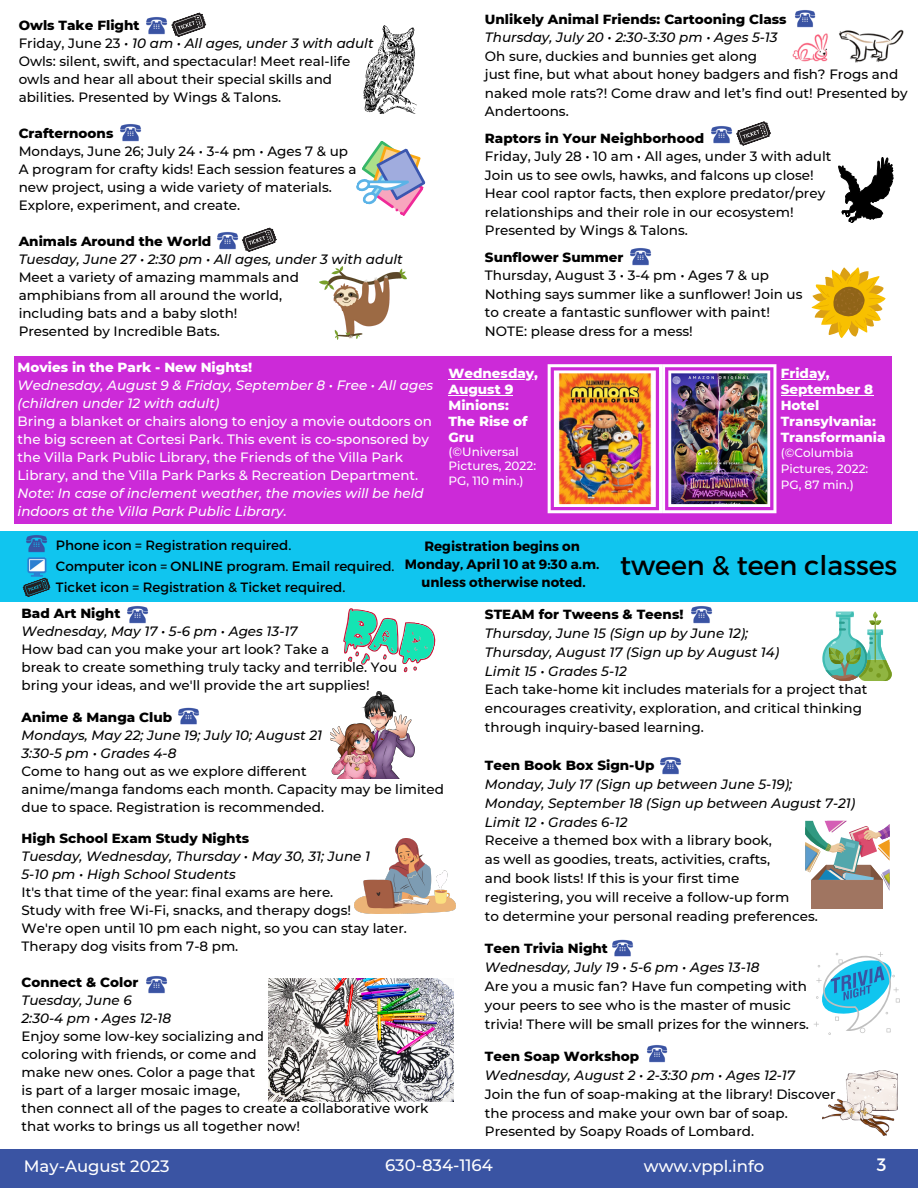
<style>
.page{position:relative;width:918px;height:1188px;background:#fff}
.page>*{position:absolute;margin:0;border:0;box-sizing:border-box;transform-origin:0 0}
.t1{font:27px "Montserrat";color:#000}
.t2{font:18px "Montserrat";color:#fff}
.t3{font:500 16.5px "Montserrat";color:#fff}
.t4{font:500 13.5px/18px "Montserrat";color:#000}
.t5{font:italic 500 13.5px/18.9px "Montserrat";color:#000}
.t6{font:800 13.5px "Montserrat";color:#000}
.t7{font:500 13.5px/18px "Montserrat";color:#fff}
.t8{font:italic 500 13.5px/18px "Montserrat";color:#fff}
.t9{font:13.5px/21px "Montserrat";color:#000}
.t10{font:800 13.5px/16px "Montserrat";color:#fff}
.t11{font:700 13.5px/18px "Montserrat";color:#000;text-align:center}
.t12{font:500 12px/14.5px "Montserrat";color:#fff}
.s1{font-weight:800}
.s2{font-style:italic}
</style>
<div class="page">
<div style="left:0;top:1150px;width:918px;height:38px;background:#3a54a3"></div>
<div style="left:0;top:531px;width:918px;height:71px;background:#10c5ef"></div>
<img style="left:330px;top:692px;width:84px;height:86px">
<img style="left:612px;top:939px;width:21px;height:18px">
<div style="left:811px;top:880px;width:72px;height:29px;background:#a07561"></div>
<img style="left:805px;top:821px;width:85px;height:70px">
<img style="left:647px;top:1045px;width:21px;height:18px">
<img style="left:178px;top:707px;width:21px;height:18px">
<img style="left:120px;top:124px;width:22px;height:18px">
<img style="left:146px;top:976px;width:22px;height:18px">
<img style="left:660px;top:757px;width:22px;height:18px">
<div style="left:14px;top:356px;width:877px;height:168px;background:#cc2ad8"></div>
<img style="left:548px;top:364px;width:228px;height:149px">
<img style="left:127px;top:606px;width:22px;height:18px">
<svg style="left:171px;top:12px;width:36px;height:25px"></svg>
<img style="left:146px;top:17px;width:22px;height:18px">
<svg style="left:736px;top:121px;width:35px;height:25px"></svg>
<img style="left:711px;top:126px;width:22px;height:18px">
<svg style="left:242px;top:227px;width:35px;height:25px"></svg>
<img style="left:217px;top:232px;width:22px;height:18px">
<img style="left:630px;top:248px;width:22px;height:18px">
<svg style="left:363px;top:25px;width:54px;height:89px"></svg>
<img style="left:319px;top:267px;width:88px;height:73px">
<svg style="left:838px;top:157px;width:55px;height:66px"></svg>
<svg style="left:356px;top:141px;width:70px;height:75px"></svg>
<img style="left:822px;top:1070px;width:76px;height:66px">
<svg style="left:822px;top:612px;width:70px;height:69px"></svg>
<img style="left:691px;top:606px;width:22px;height:18px">
<img style="left:355px;top:838px;width:101px;height:76px">
<img style="left:269px;top:979px;width:184px;height:122px">
<svg style="left:814px;top:952px;width:86px;height:83px"></svg>
<svg style="left:811px;top:267px;width:75px;height:71px"></svg>
<img style="left:792px;top:10px;width:112px;height:53px">
<svg style="left:343px;top:608px;width:93px;height:65px"></svg>
<img style="left:26px;top:535px;width:21px;height:18px">
<img style="left:27px;top:557px;width:20px;height:19px">
<svg style="left:22px;top:576px;width:29px;height:21px"></svg>
<hr style="left:449px;top:379px;width:89px;height:1px;background:#fff">
<hr style="left:449px;top:395px;width:64px;height:1px;background:#fff">
<hr style="left:781px;top:379px;width:49px;height:1px;background:#fff">
<hr style="left:781px;top:395px;width:92px;height:1px;background:#fff">
<p class="t4" style="left:19px;top:16px;width:356px"><span class="s1">Owls Take Flight<br></span>Friday, June 23 <span class="s2">• 10 am • All ages, under 3 with adult </span>Owls: silent, swift, and spectacular! Meet real-life owls and hear all about their special skills and abilities. Presented by Wings &amp; Talons.</p>
<p class="t6" style="left:19px;top:125px;width:96px">Crafternoons</p>
<p class="t4" style="left:19px;top:142px;width:339px">Mondays, June 26; July 24 • 3-4 pm • Ages 7 &amp; up A program for crafty kids! Each session features a new project, using a wide variety of materials.<br>Explore, experiment, and create.</p>
<p class="t6" style="left:19px;top:233px;width:194px">Animals Around the World</p>
<p class="t5" style="left:19px;top:250px;width:386px">Tuesday, June 27 • 2:30 pm • All ages, under 3 with adult</p>
<p class="t4" style="left:19px;top:268px;width:282px">Meet a variety of amazing mammals and amphibians from all around the world, including bats and a baby sloth!<br>Presented by Incredible Bats.</p>
<p class="t10" style="left:18px;top:359px;width:236px">Movies in the Park - New Nights!</p>
<p class="t8" style="left:18px;top:376px;width:417px">Wednesday, August 9 &amp; Friday, September 8 • Free • All ages (children under 12 with adult)</p>
<p class="t7" style="left:18px;top:412px;width:416px">Bring a blanket or chairs along to enjoy a movie outdoors on the big screen at Cortesi Park. This event is co-sponsored by the Villa Park Public Library, the Friends of the Villa Park Library, and the Villa Park Parks &amp; Recreation Department.</p>
<p class="t8" style="left:18px;top:484px;width:408px">Note: In case of inclement weather, the movies will be held indoors at the Villa Park Public Library.</p>
<p class="t6" style="left:485px;top:11px;width:303px">Unlikely Animal Friends: Cartooning Class</p>
<p class="t5" style="left:485px;top:28px;width:294px">Thursday, July 20 • 2:30-3:30 pm • Ages 5-13</p>
<p class="t4" style="left:485px;top:47px;width:424px;line-height:18.5px">Oh sure, duckies and bunnies get along<br>just fine, but what about honey badgers and fish? Frogs and naked mole rats?! Come draw and let’s find out! Presented by Andertoons.</p>
<p class="t6" style="left:485px;top:130px;width:221px">Raptors in Your Neighborhood</p>
<p class="t4" style="left:485px;top:147px;width:348px;line-height:18.5px">Friday, July 28 • 10 am • All ages, under 3 with adult Join us to see owls, hawks, and falcons up close!<br>Hear cool raptor facts, then explore predator/prey relationships and their role in our ecosystem!<br>Presented by Wings &amp; Talons.</p>
<p class="t6" style="left:485px;top:249px;width:140px">Sunflower Summer</p>
<p class="t4" style="left:485px;top:266px;width:319px;line-height:18.5px">Thursday, August 3 • 3-4 pm • Ages 7 &amp; up Nothing says summer like a sunflower! Join us to create a fantastic sunflower with paint!<br>NOTE: please dress for a mess!</p>
<p class="t10" style="left:449px;top:365px;width:91px">Wednesday,<br>August 9<br>Minions:<br>The Rise of<br>Gru</p>
<p class="t12" style="left:449px;top:444px;width:89px">(©Universal<br>Pictures, 2022:<br>PG, 110 min.)</p>
<p class="t10" style="left:781px;top:365px;width:106px">Friday,<br>September 8<br>Hotel<br>Transylvania:<br>Transformania</p>
<p class="t12" style="left:781px;top:445px;width:89px;line-height:16px">(©Columbia<br>Pictures, 2022:<br>PG, 87 min.)</p>
<p class="t9" style="left:56px;top:534px;width:340px">Phone icon = Registration required.<br>Computer icon = ONLINE program. Email required.<br>Ticket icon = Registration &amp; Ticket required.</p>
<p class="t11" style="left:405px;top:536px;width:196px">Registration begins on<br>Monday, April 10 at 9:30 a.m. unless otherwise noted.</p>
<h1 class="t1" style="left:620px;top:548px;width:279px">tween &amp; teen classes</h1>
<p class="t6" style="left:22px;top:605px;width:100px">Bad Art Night</p>
<p class="t5" style="left:22px;top:622px;width:278px">Wednesday, May 17 • 5-6 pm • Ages 13-17</p>
<p class="t4" style="left:22px;top:641px;width:377px">How bad can you make your art look? Take a<br>break to create something truly tacky and terrible. You bring your ideas, and we'll provide the art supplies!</p>
<p class="t6" style="left:22px;top:709px;width:152px">Anime &amp; Manga Club</p>
<p class="t5" style="left:22px;top:726px;width:302px;line-height:18px">Mondays, May 22; June 19; July 10; August 21<br>3:30-5 pm • Grades 4-8</p>
<p class="t4" style="left:22px;top:762px;width:424px">Come to hang out as we explore different<br>anime/manga fandoms each month. Capacity may be limited due to space. Registration is recommended.</p>
<p class="t6" style="left:22px;top:830px;width:229px">High School Exam Study Nights</p>
<p class="t5" style="left:22px;top:848px;width:350px;line-height:18px">Tuesday, Wednesday, Thursday • May 30, 31; June 1<br>5-10 pm • High School Students</p>
<p class="t4" style="left:22px;top:884px;width:387px">It's that time of the year: final exams are here.<br>Study with free Wi-Fi, snacks, and therapy dogs!<br>We're open until 10 pm each night, so you can stay later.<br>Therapy dog visits from 7-8 pm.</p>
<p class="t6" style="left:22px;top:974px;width:118px">Connect &amp; Color</p>
<p class="t5" style="left:22px;top:992px;width:151px;line-height:18px">Tuesday, June 6<br>2:30-4 pm • Ages 12-18</p>
<p class="t4" style="left:22px;top:1028px;width:409px">Enjoy some low-key socializing and<br>coloring with friends, or come and<br>make new ones. Color a page that<br>is part of a larger mosaic image,<br>then connect all of the pages to create a collaborative work that works to brings us all together now!</p>
<p class="t6" style="left:485px;top:606px;width:200px">STEAM for Tweens &amp; Teens!</p>
<p class="t5" style="left:485px;top:624px;width:296px">Thursday, June 15 (Sign up by June 12);<br>Thursday, August 17 (Sign up by August 14)<br>Limit 15 • Grades 5-12</p>
<p class="t4" style="left:485px;top:680px;width:384px;line-height:18.9px">Each take-home kit includes materials for a project that encourages creativity, exploration, and critical thinking through inquiry-based learning.</p>
<p class="t6" style="left:485px;top:757px;width:171px">Teen Book Box Sign-Up</p>
<p class="t5" style="left:485px;top:775px;width:372px">Monday, July 17 (Sign up between June 5-19);<br>Monday, September 18 (Sign up between August 7-21)<br>Limit 12 • Grades 6-12</p>
<p class="t4" style="left:485px;top:831px;width:334px;line-height:18.9px">Receive a themed box with a library book,<br>as well as goodies, treats, activities, crafts,<br>and book lists! If this is your first time registering, you will receive a follow-up form<br>to determine your personal reading preferences.</p>
<p class="t6" style="left:485px;top:940px;width:125px">Teen Trivia Night</p>
<p class="t5" style="left:485px;top:958px;width:276px">Wednesday, July 19 • 5-6 pm • Ages 13-18</p>
<p class="t4" style="left:485px;top:977px;width:326px;line-height:18.9px">Are you a music fan? Have fun competing with your peers to see who is the master of music trivia! There will be small prizes for the winners.</p>
<p class="t6" style="left:485px;top:1048px;width:156px">Teen Soap Workshop</p>
<p class="t5" style="left:485px;top:1066px;width:312px">Wednesday, August 2 • 2-3:30 pm • Ages 12-17</p>
<p class="t4" style="left:485px;top:1084px;width:352px;line-height:18.9px">Join the fun of soap-making at the library! Discover the process and make your own bar of soap.<br>Presented by Soapy Roads of Lombard.</p>
<p class="t3" style="left:24px;top:1156px;width:147px">May-August 2023</p>
<p class="t3" style="left:385px;top:1155px;width:109px">630-834-1164</p>
<p class="t3" style="left:644px;top:1156px;width:122px">www.vppl.info</p>
<h2 class="t2" style="left:877px;top:1153px;width:11px">3</h2>
</div>
